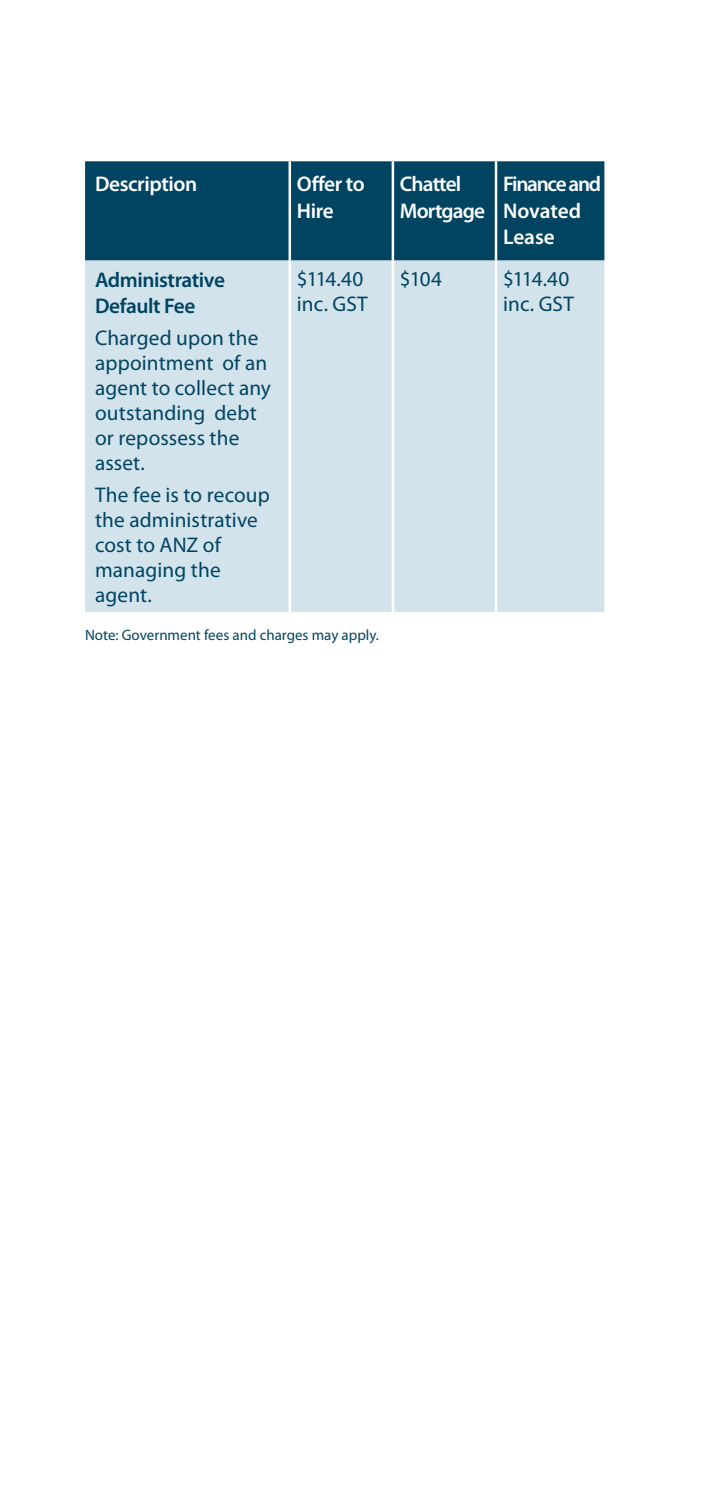
<style>
.page{position:relative;width:709px;height:1489px;background:#fff}
.page>*{position:absolute;margin:0;border:0;box-sizing:border-box;transform-origin:0 0}
.t1{font:21.25px/25px "Myriad Pro";letter-spacing:.005em;color:#004462}
.t2{font:600 21.25px/26.2px "Myriad Pro";letter-spacing:-.02em;color:#fff}
.t3{font:600 21.25px/26.2px "Myriad Pro";letter-spacing:-.02em;color:#004462}
.t4{font:600 21.25px/26.2px "Myriad Pro";letter-spacing:-.04em;color:#fff}
.t5{font:15px "Myriad Pro";color:#004462}
</style>
<div class="page">
<div style="left:85px;top:161px;width:519px;height:99px;background:#004462"></div>
<div style="left:85px;top:260px;width:519px;height:352px;background:#d2e3ec"></div>
<hr style="left:288px;top:161px;width:3px;height:99px;background:#fff">
<hr style="left:391px;top:161px;width:3px;height:99px;background:#fff">
<hr style="left:495px;top:161px;width:2px;height:99px;background:#fff">
<hr style="left:288px;top:260px;width:3px;height:352px;background:#fff">
<hr style="left:391px;top:260px;width:3px;height:352px;background:#fff">
<hr style="left:495px;top:260px;width:2px;height:352px;background:#fff">
<p class="t2" style="left:95px;top:171px;width:104px">Description</p>
<p class="t2" style="left:297px;top:171px;width:69px">Offer to<br>Hire</p>
<p class="t4" style="left:400px;top:171px;width:87px">Chattel<br>Mortgage</p>
<p class="t2" style="left:503px;top:171px;width:100px">Finance and<br>Novated<br>Lease</p>
<p class="t3" style="left:95px;top:266px;width:131px">Administrative<br>Default Fee</p>
<p class="t1" style="left:95px;top:325px;width:177px">Charged upon the appointment of an agent to collect any outstanding debt or repossess the asset.</p>
<p class="t1" style="left:95px;top:482px;width:176px">The fee is to recoup the administrative cost to ANZ of managing the agent.</p>
<p class="t1" style="left:297px;top:266px;width:72px">$114.40 inc. GST</p>
<p class="t1" style="left:400px;top:266px;width:44px">$104</p>
<p class="t1" style="left:503px;top:266px;width:72px">$114.40 inc. GST</p>
<p class="t5" style="left:85px;top:625px;width:295px">Note: Government fees and charges may apply.</p>
</div>
